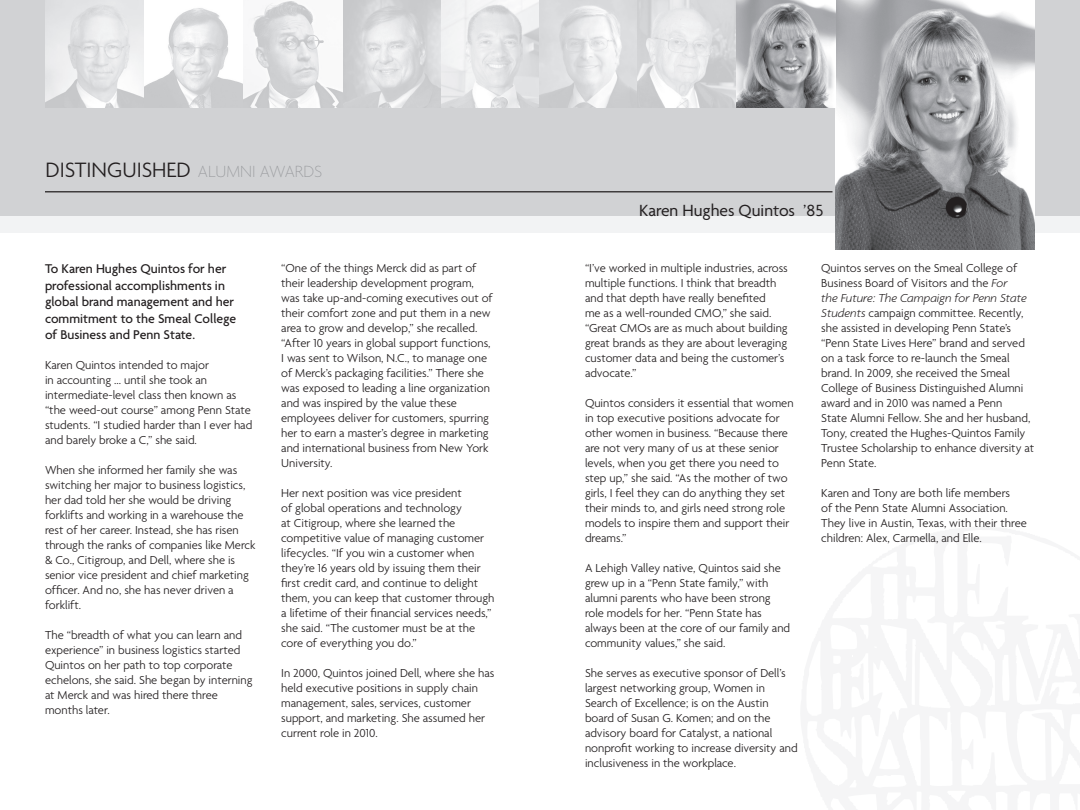
<style>
.page{position:relative;width:1080px;height:810px;background:#fff}
.page>*{position:absolute;margin:0;border:0;box-sizing:border-box;transform-origin:0 0}
.t1{font:300 22.5px "Agenda";color:#231f20}
.t2{font:17.5px "Agenda";color:#231f20}
.t3{font:500 13.75px/16.5px "Agenda";color:#231f20}
.t4{font:300 12.5px/15px "Agenda";color:#231f20}
.s1{font-weight:100;font-size:17.5px;color:#939598}
.s2{font-style:italic}
</style>
<div class="page">
<div style="left:0;top:216px;width:1080px;height:16px;background:#f2f3f4"></div>
<div style="left:0;top:0;width:1080px;height:216px;background:#d1d2d4"></div>
<img style="left:835px;top:0;width:200px;height:250px">
<hr style="left:45px;top:191px;width:787px;height:1px;background:#231f20">
<img style="left:46px;top:0;width:98px;height:108px">
<svg style="left:144px;top:0;width:99px;height:108px"></svg>
<svg style="left:243px;top:0;width:100px;height:108px"></svg>
<svg style="left:344px;top:0;width:98px;height:108px"></svg>
<svg style="left:442px;top:0;width:97px;height:108px;fill:#e8e9ea"></svg>
<svg style="left:539px;top:0;width:99px;height:108px;fill:#dcdddf"></svg>
<svg style="left:638px;top:0;width:99px;height:108px"></svg>
<svg style="left:737px;top:0;width:98px;height:108px;background:#a6a7aa"></svg>
<p class="t1" style="left:46px;top:157px;width:278px">DISTINGUISHED <span class="s1">ALUMNI AWARDS</span></p>
<p class="t3" style="left:45px;top:260px;width:193px">To Karen Hughes Quintos for her professional accomplishments in global brand management and her commitment to the Smeal College of Business and Penn State.</p>
<p class="t4" style="left:45px;top:358px;width:209px">Karen Quintos intended to major<br>in accounting … until she took an intermediate-level class then known as “the weed-out course” among Penn State students. “I studied harder than I ever had and barely broke a C,” she said.</p>
<p class="t4" style="left:45px;top:463px;width:212px">When she informed her family she was switching her major to business logistics, her dad told her she would be driving forklifts and working in a warehouse the rest of her career. Instead, she has risen through the ranks of companies like Merck &amp; Co., Citigroup, and Dell, where she is senior vice president and chief marketing officer. And no, she has never driven a forklift.</p>
<p class="t4" style="left:45px;top:628px;width:209px">The “breadth of what you can learn and experience” in business logistics started Quintos on her path to top corporate echelons, she said. She began by interning at Merck and was hired there three months later.</p>
<p class="t4" style="left:281px;top:261px;width:197px">“One of the things Merck did as part of their leadership development program,</p>
<p class="t4" style="left:281px;top:291px;width:213px">was take up-and-coming executives out of their comfort zone and put them in a new area to grow and develop,” she recalled. “After 10 years in global support functions, I was sent to Wilson, N.C., to manage one of Merck’s packaging facilities.” There she was exposed to leading a line organization and was inspired by the value these employees deliver for customers, spurring her to earn a master’s degree in marketing and international business from New York University.</p>
<p class="t4" style="left:281px;top:486px;width:215px">Her next position was vice president<br>of global operations and technology<br>at Citigroup, where she learned the competitive value of managing customer lifecycles. “If you win a customer when they’re 16 years old by issuing them their first credit card, and continue to delight them, you can keep that customer through a lifetime of their financial services needs,” she said. “The customer must be at the core of everything you do.”</p>
<p class="t4" style="left:281px;top:666px;width:215px">In 2000, Quintos joined Dell, where she has held executive positions in supply chain management, sales, services, customer support, and marketing. She assumed her current role in 2010.</p>
<p class="t2" style="left:639px;top:200px;width:186px">Karen Hughes Quintos ’85</p>
<p class="t4" style="left:585px;top:261px;width:204px">“I’ve worked in multiple industries, across multiple functions. I think that breadth</p>
<p class="t4" style="left:585px;top:291px;width:204px">and that depth have really benefited<br>me as a well-rounded CMO,” she said. “Great CMOs are as much about building great brands as they are about leveraging customer data and being the customer’s advocate.”</p>
<p class="t4" style="left:585px;top:396px;width:210px">Quintos considers it essential that women in top executive positions advocate for other women in business. “Because there are not very many of us at these senior levels, when you get there you need to step up,” she said. “As the mother of two girls, I feel they can do anything they set their minds to, and girls need strong role models to inspire them and support their dreams.”</p>
<p class="t4" style="left:585px;top:561px;width:207px">A Lehigh Valley native, Quintos said she grew up in a “Penn State family,” with alumni parents who have been strong role models for her. “Penn State has always been at the core of our family and community values,” she said.</p>
<p class="t4" style="left:585px;top:666px;width:202px">She serves as executive sponsor of Dell’s largest networking group, Women in Search of Excellence; is on the Austin board of Susan G. Komen; and on the</p>
<p class="t4" style="left:585px;top:726px;width:189px">advisory board for Catalyst, a national</p>
<p class="t4" style="left:585px;top:741px;width:214px">nonprofit working to increase diversity and inclusiveness in the workplace.</p>
<p class="t4" style="left:821px;top:261px;width:214px">Quintos serves on the Smeal College of Business Board of Visitors and the <span class="s2">For<br>the Future: The Campaign for Penn State Students</span> campaign committee. Recently, she assisted in developing Penn State’s “Penn State Lives Here” brand and served on a task force to re-launch the Smeal brand. In 2009, she received the Smeal College of Business Distinguished Alumni award and in 2010 was named a Penn<br>State Alumni Fellow. She and her husband, Tony, created the Hughes-Quintos Family Trustee Scholarship to enhance diversity at Penn State.</p>
<p class="t4" style="left:821px;top:486px;width:207px">Karen and Tony are both life members<br>of the Penn State Alumni Association.<br>They live in Austin, Texas, with their three children: Alex, Carmella, and Elle.</p>
</div>
